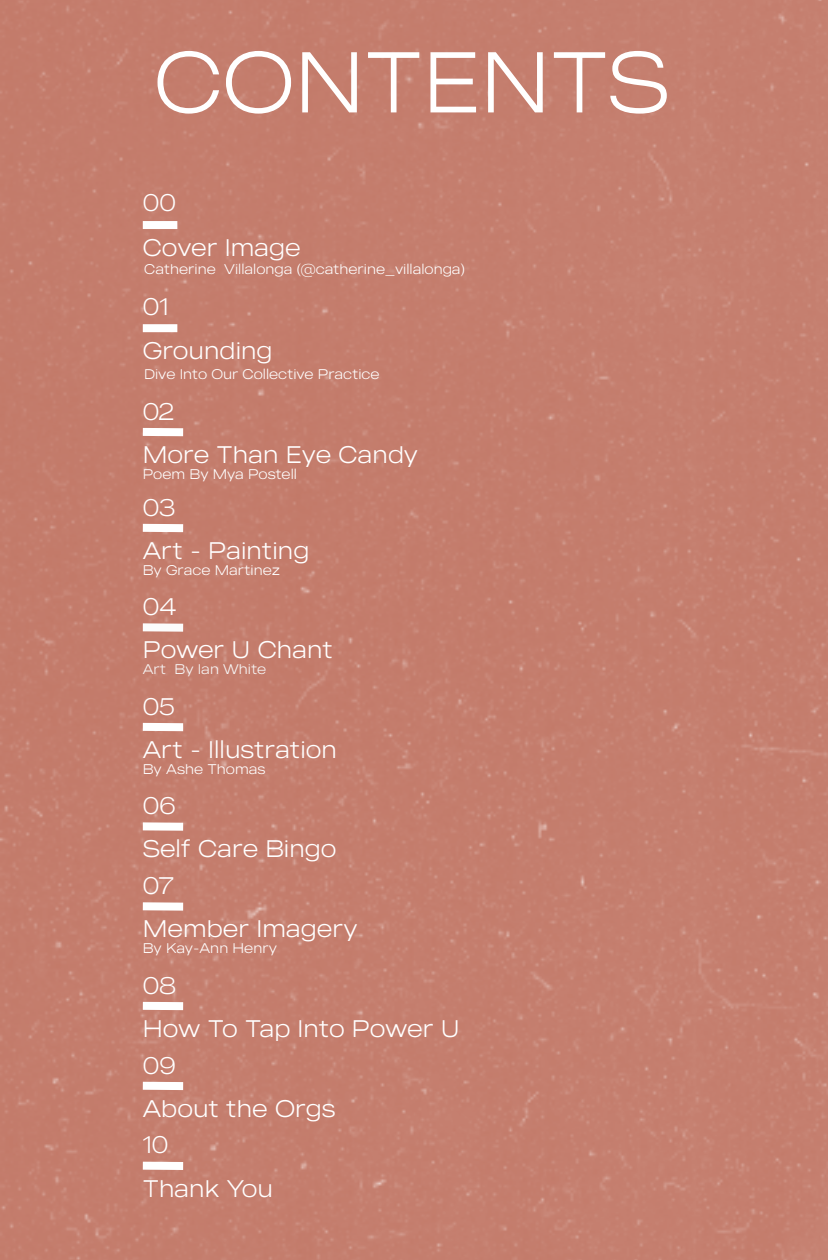
<style>
.page{position:relative;width:828px;height:1260px;background:#c47e6e}
.page>*{position:absolute;margin:0;border:0;box-sizing:border-box;transform-origin:0 0}
.t1{font:100 86px "MADE Outer Sans";color:#fff}
.t2{font:100 24px "MADE Outer Sans";color:#fff}
.t3{font:100 14px "MADE Outer Sans";color:#fff}
.t4{font:100 14px "MADE Outer Sans";color:#f6f6f6}
</style>
<div class="page">
<div style="left:143px;top:221px;width:34px;height:8px;background:#fff"></div>
<div style="left:143px;top:1162px;width:40px;height:8px;background:#fff"></div>
<p class="t1" style="left:154px;top:27px;width:517px">CONTENTS</p>
<p class="t2" style="left:143px;top:188px;width:35px">00</p>
<p class="t2" style="left:143px;top:232px;width:160px">Cover Image</p>
<p class="t3" style="left:144px;top:260px;width:322px">Catherine Villalonga (@catherine_villalonga)</p>
<p class="t2" style="left:143px;top:291px;width:27px">01</p>
<p class="t2" style="left:143px;top:335px;width:131px">Grounding</p>
<p class="t3" style="left:144px;top:365px;width:237px">Dive Into Our Collective Practice</p>
<p class="t2" style="left:143px;top:396px;width:33px">02</p>
<p class="t2" style="left:143px;top:439px;width:277px">More Than Eye Candy</p>
<p class="t3" style="left:143px;top:465px;width:156px">Poem By Mya Postell</p>
<p class="t2" style="left:143px;top:492px;width:34px">03</p>
<p class="t2" style="left:143px;top:535px;width:168px">Art - Painting</p>
<p class="t3" style="left:143px;top:561px;width:139px">By Grace Martinez</p>
<p class="t2" style="left:143px;top:591px;width:35px">04</p>
<p class="t2" style="left:143px;top:635px;width:192px">Power U Chant</p>
<p class="t4" style="left:143px;top:660px;width:125px">Art By Ian White</p>
<p class="t2" style="left:143px;top:691px;width:33px">05</p>
<p class="t2" style="left:143px;top:734px;width:196px">Art - Illustration</p>
<p class="t3" style="left:143px;top:760px;width:124px">By Ashe Thomas</p>
<p class="t2" style="left:143px;top:790px;width:34px">06</p>
<p class="t2" style="left:143px;top:834px;width:195px">Self Care Bingo</p>
<p class="t2" style="left:143px;top:870px;width:33px">07</p>
<p class="t2" style="left:143px;top:914px;width:216px">Member Imagery</p>
<p class="t3" style="left:143px;top:939px;width:136px">By Kay-Ann Henry</p>
<p class="t2" style="left:143px;top:970px;width:35px">08</p>
<p class="t2" style="left:143px;top:1013px;width:318px">How To Tap Into Power U</p>
<p class="t2" style="left:143px;top:1050px;width:34px">09</p>
<p class="t2" style="left:143px;top:1093px;width:194px">About the Orgs</p>
<p class="t2" style="left:143px;top:1130px;width:27px">10</p>
<p class="t2" style="left:143px;top:1173px;width:132px">Thank You</p>
</div>
